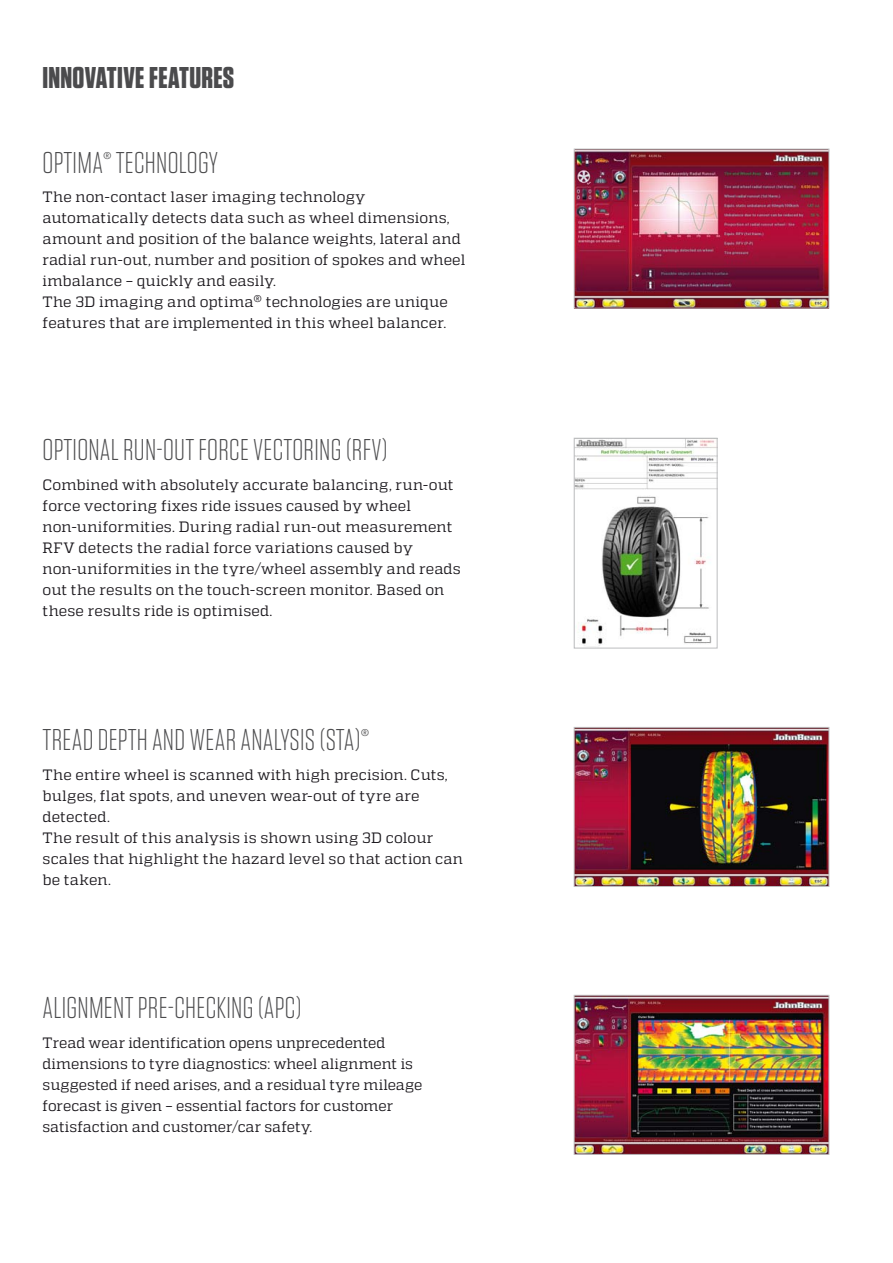
<style>
.page{position:relative;width:893px;height:1263px;background:#fff}
.page>*{position:absolute;margin:0;border:0;box-sizing:border-box;transform-origin:0 0}
.t1{font:300 30px "Tungsten";letter-spacing:.01em;color:#4b4b4d}
.t2{font:700 30px "Tungsten";letter-spacing:.01em;color:#4b4b4d}
.t3{font:15px/21px "Quadon";letter-spacing:.01em;color:#1a171c}
.t4{font:9.75px "Meta Pro";color:#4b4b4d}
</style>
<div class="page">
<img style="left:576px;top:440px;width:139px;height:206px">
<div style="left:574px;top:438px;width:143px;height:210px;border:1px solid #bcbdbf"></div>
<img style="left:576px;top:997px;width:251px;height:155px">
<div style="left:574px;top:995px;width:255px;height:159px;border:1px solid #bcbdbf"></div>
<img style="left:576px;top:151px;width:251px;height:155px">
<div style="left:574px;top:149px;width:255px;height:159px;border:1px solid #bcbdbf"></div>
<img style="left:576px;top:729px;width:251px;height:156px">
<div style="left:574px;top:727px;width:255px;height:160px;border:1px solid #bcbdbf"></div>
<h1 class="t2" style="left:43px;top:66px;width:193px">INNOVATIVE FEATURES</h1>
<h1 class="t1" style="left:43px;top:151px;width:177px">OPTIMA TECHNOLOGY</h1>
<p class="t4" style="left:103px;top:152px;width:10px">®</p>
<p class="t3" style="left:43px;top:188px;width:424px">The non-contact laser imaging technology automatically detects data such as wheel dimensions, amount and position of the balance weights, lateral and radial run-out, number and position of spokes and wheel imbalance – quickly and easily.<br>The 3D imaging and optima<sup>®</sup> technologies are unique features that are implemented in this wheel balancer.</p>
<h1 class="t1" style="left:43px;top:439px;width:347px">OPTIONAL RUN-OUT FORCE VECTORING (RFV)</h1>
<p class="t3" style="left:43px;top:475px;width:420px">Combined with absolutely accurate balancing, run-out force vectoring fixes ride issues caused by wheel non-uniformities. During radial run-out measurement RFV detects the radial force variations caused by non-uniformities in the tyre/wheel assembly and reads out the results on the touch-screen monitor. Based on these results ride is optimised.</p>
<h1 class="t1" style="left:43px;top:729px;width:320px">TREAD DEPTH AND WEAR ANALYSIS (STA)</h1>
<p class="t4" style="left:361px;top:729px;width:10px">®</p>
<p class="t3" style="left:43px;top:766px;width:422px">The entire wheel is scanned with high precision. Cuts, bulges, flat spots, and uneven wear-out of tyre are detected.<br>The result of this analysis is shown using 3D colour scales that highlight the hazard level so that action can be taken.</p>
<h1 class="t1" style="left:43px;top:997px;width:261px">ALIGNMENT PRE-CHECKING (APC)</h1>
<p class="t3" style="left:43px;top:1033px;width:381px">Tread wear identification opens unprecedented dimensions to tyre diagnostics: wheel alignment is suggested if need arises, and a residual tyre mileage forecast is given – essential factors for customer satisfaction and customer/car safety.</p>
</div>
